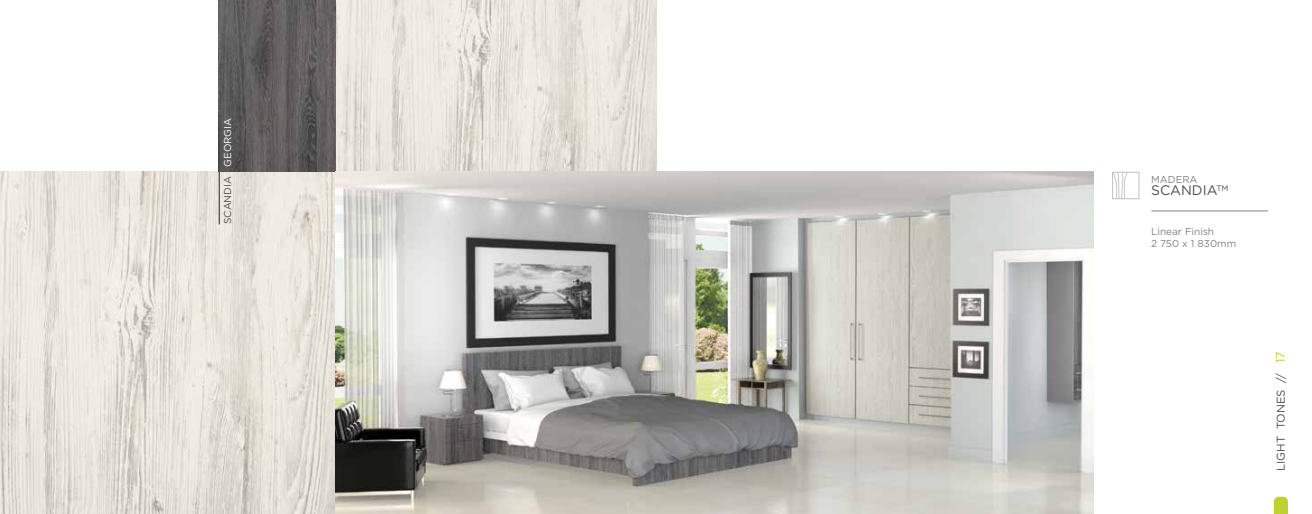
<style>
.page{position:relative;width:1312px;height:514px;background:#fff}
.page>*{position:absolute;margin:0;border:0;box-sizing:border-box;transform-origin:0 0}
.t1{font:13.75px "Gotham";color:#4d4d4f}
.t2{font:11.25px "Gotham";color:#4d4d4f}
.t3{font:10px/12.5px "Gotham";color:#808284}
.t4{font:10px "Gotham";color:#fff}
.t5{font:10px "Gotham";color:#4d4d4f}
.s1{font-size:12.5px;color:#bfd030}
</style>
<div class="page">
<svg style="left:1273px;top:497px;width:14px;height:17px"></svg>
<img style="left:0;top:171px;width:1092px;height:343px">
<img style="left:219px;top:0;width:437px;height:171px">
<hr style="left:219px;top:171px;width:1px;height:53px;background:#4d4d4f">
<hr style="left:1151px;top:210px;width:116px;height:1px;background:#808284">
<svg style="left:1112px;top:172px;width:16px;height:27px"></svg>
<p class="t4" style="left:223px;top:167px;width:50px;rotate:-90deg">GEORGIA</p>
<p class="t5" style="left:223px;top:224px;width:50px;rotate:-90deg">SCANDIA</p>
<p class="t3" style="left:1150px;top:173px;width:48px">MADERA</p>
<h1 class="t1" style="left:1150px;top:184px;width:79px">SCANDIA<sup>TM</sup></h1>
<p class="t3" style="left:1150px;top:225px;width:86px">Linear Finish<br>2 750 x 1 830mm</p>
<p class="t2" style="left:1275px;top:471px;width:121px;rotate:-90deg">LIGHT TONES // <span class="s1">17</span></p>
</div>
